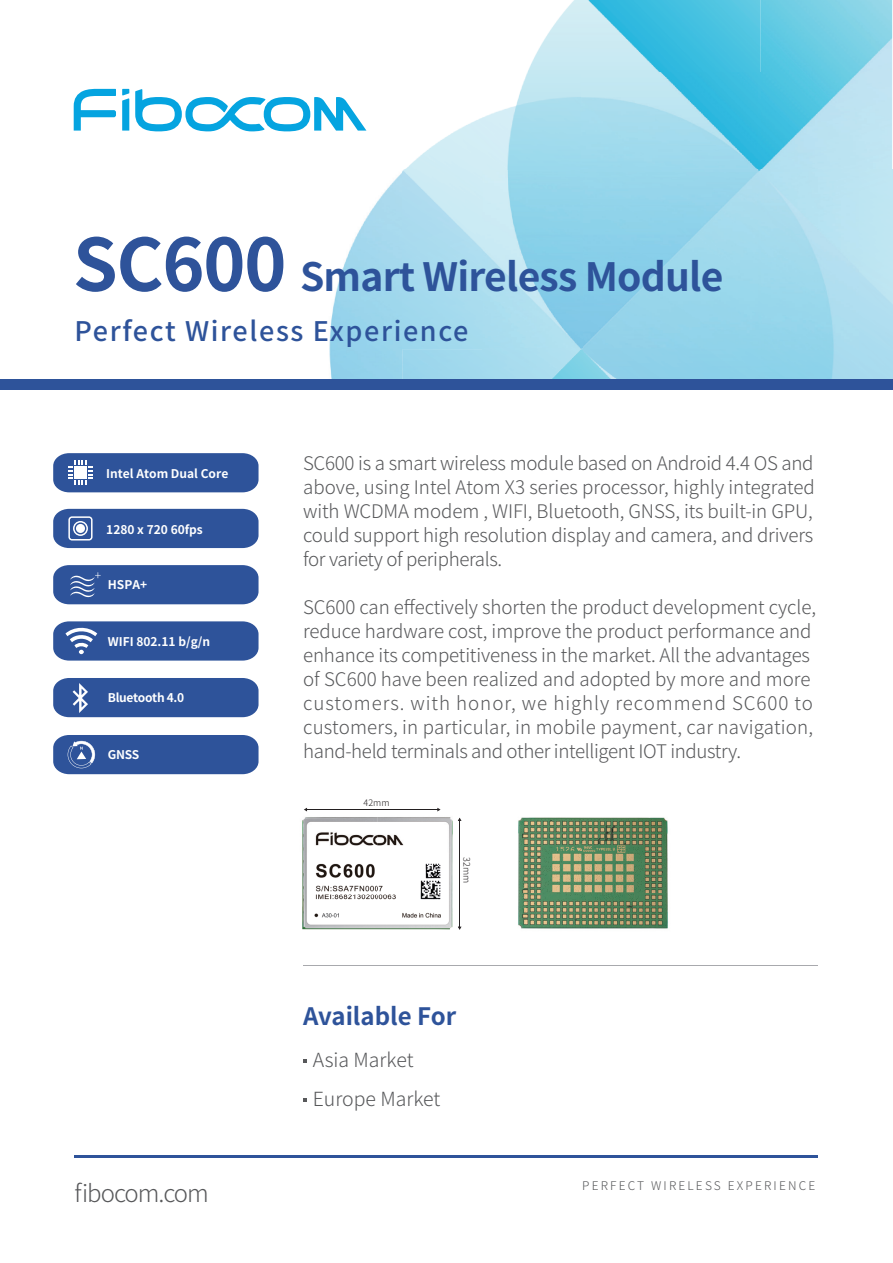
<style>
.page{position:relative;width:893px;height:1263px;background:#fff}
.page>*{position:absolute;margin:0;border:0;box-sizing:border-box;transform-origin:0 0}
.t1{font:700 39px "Source Han Sans CN";letter-spacing:-.02em;color:#2e539a}
.t2{font:500 27px "Source Han Sans CN";letter-spacing:.06em;color:#2e539a}
.t3{font:700 24px "Source Han Sans CN";color:#2e539a}
.t4{font:300 24px "Source Han Sans CN";letter-spacing:-.04em;color:#57585a}
.t5{font:300 19.5px "Source Han Sans CN";color:#57585a}
.t6{font:300 18.75px/24px "Source Han Sans CN";letter-spacing:-.005em;color:#57585a;text-align:justify}
.t7{font:700 12px "Source Han Sans CN";color:#fff}
.t8{font:300 12px "Source Han Sans CN";letter-spacing:.18em;color:#57585a}
.t9{font:700 12px "Source Han Sans CN";letter-spacing:-.025em;color:#fff}
.t10{font:300 9px "Source Han Sans CN";color:#231f20}
.s1{font-size:72px}
</style>
<div class="page">
<hr style="left:74px;top:1155px;width:743px;height:2px;background:#2e539a">
<img style="left:758px;top:0;width:134px;height:170px">
<img style="left:580px;top:350px;width:312px;height:29px">
<img style="left:758px;top:172px;width:134px;height:178px">
<img style="left:329px;top:130px;width:74px;height:249px">
<img style="left:403px;top:350px;width:177px;height:29px">
<img style="left:403px;top:118px;width:79px;height:230px">
<img style="left:760px;top:350px;width:1px;height:40px">
<img style="left:583px;top:350px;width:177px;height:1px">
<img style="left:527px;top:0;width:231px;height:72px">
<img style="left:482px;top:72px;width:98px;height:278px">
<img style="left:580px;top:72px;width:180px;height:98px">
<img style="left:760px;top:72px;width:1px;height:98px">
<img style="left:580px;top:172px;width:178px;height:176px">
<img style="left:760px;top:172px;width:1px;height:178px">
<div style="left:0;top:379px;width:893px;height:11px;background:#2e539a"></div>
<svg style="left:122px;top:89px;width:7px;height:42px"></svg>
<svg style="left:74px;top:89px;width:42px;height:42px"></svg>
<svg style="left:135px;top:89px;width:231px;height:42px"></svg>
<hr style="left:303px;top:966px;width:514px;height:1px;background:#a8a9ad">
<svg style="left:303px;top:1059px;width:4px;height:3px"></svg>
<svg style="left:303px;top:1098px;width:4px;height:3px"></svg>
<div style="left:53px;top:678px;width:206px;height:39px;background:#2e539a"></div>
<svg style="left:53px;top:621px;width:206px;height:40px;background:#3d5fa1"></svg>
<svg style="left:53px;top:565px;width:206px;height:39px;background:#365a9e"></svg>
<svg style="left:53px;top:735px;width:206px;height:39px;background:#375b9e"></svg>
<div style="left:53px;top:509px;width:206px;height:39px;background:#2e539a"></div>
<div style="left:76px;top:524px;width:9px;height:9px;background:#fff;border-radius:50%"></div>
<hr style="left:306px;top:809px;width:132px;height:1px;background:#231f20">
<img style="left:302px;top:817px;width:158px;height:113px">
<img style="left:459px;top:821px;width:1px;height:106px">
<img style="left:518px;top:817px;width:150px;height:112px">
<svg style="left:53px;top:453px;width:206px;height:39px;background:#3b5ea0"></svg>
<h1 class="t1" style="left:73px;top:255px;width:652px"><span class="s1">SC600</span> Smart Wireless Module</h1>
<h2 class="t2" style="left:74px;top:315px;width:396px">Perfect Wireless Experience</h2>
<p class="t7" style="left:106px;top:467px;width:124px">Intel Atom Dual Core</p>
<p class="t7" style="left:106px;top:523px;width:98px">1280 x 720 60fps</p>
<p class="t7" style="left:108px;top:578px;width:41px">HSPA+</p>
<p class="t7" style="left:108px;top:634px;width:104px">WIFI 802.11 b/g/n</p>
<p class="t9" style="left:108px;top:691px;width:78px">Bluetooth 4.0</p>
<p class="t7" style="left:108px;top:748px;width:33px">GNSS</p>
<p class="t4" style="left:74px;top:1179px;width:136px">fibocom.com</p>
<p class="t6" style="left:303px;top:451px;width:513px">SC600 is a smart wireless module based on Android 4.4 OS and above, using Intel Atom X3 series processor, highly integrated with WCDMA modem , WIFI, Bluetooth, GNSS, its built-in GPU, could support high resolution display and camera, and drivers for variety of peripherals.</p>
<p class="t6" style="left:303px;top:595px;width:514px;text-align:left">SC600 can effectively shorten the product development cycle, reduce hardware cost, improve the product performance and enhance its competitiveness in the market. All the advantages of SC600 have been realized and adopted by more and more customers. with honor, we highly recommend SC600 to customers, in particular, in mobile payment, car navigation, hand-held terminals and other intelligent IOT industry.</p>
<p class="t10" style="left:364px;top:798px;width:27px">42mm</p>
<p class="t10" style="left:472px;top:857px;width:27px;rotate:90deg">32mm</p>
<p class="t3" style="left:303px;top:1002px;width:154px">Available For</p>
<p class="t5" style="left:313px;top:1049px;width:102px">Asia Market</p>
<p class="t5" style="left:313px;top:1088px;width:129px">Europe Market</p>
<p class="t8" style="left:582px;top:1178px;width:235px">PERFECT WIRELESS EXPERIENCE</p>
</div>
